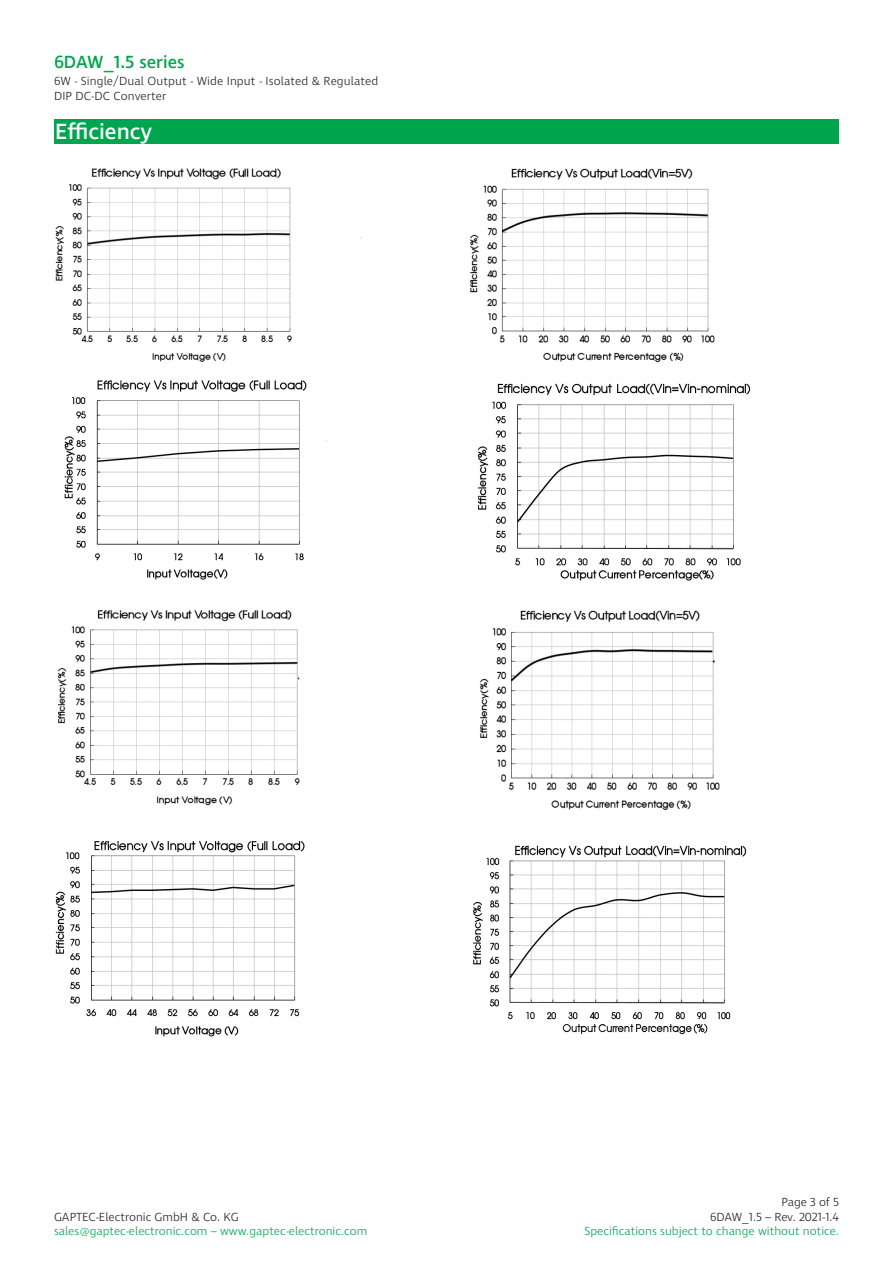
<style>
.page{position:relative;width:893px;height:1263px;background:#fff}
.page>*{position:absolute;margin:0;border:0;box-sizing:border-box;transform-origin:0 0}
.t1{font:500 22.5px "Ingra";color:#fff}
.t2{font:500 18px "Ingra";color:#00a54f}
.t3{font:300 12px/14.4px "Ingra";letter-spacing:.01em;color:#231f20;text-align:right}
.t4{font:300 12px "Ingra";color:#00a54f}
</style>
<div class="page">
<div style="left:54px;top:119px;width:785px;height:25px;background:#00a54f"></div>
<img style="left:55px;top:168px;width:696px;height:869px">
<h2 class="t2" style="left:54px;top:50px;width:132px">6DAW_1.5 series</h2>
<p class="t3" style="left:54px;top:75px;width:326px;text-align:left">6W - Single/Dual Output - Wide Input - Isolated &amp; Regulated<br>DIP DC-DC Converter</p>
<p class="t1" style="left:55px;top:117px;width:99px">Efficiency</p>
<p class="t3" style="left:54px;top:1210px;width:186px">GAPTEC-Electronic GmbH &amp; Co. KG</p>
<p class="t4" style="left:54px;top:1223px;width:315px">sales@gaptec-electronic.com – www.gaptec-electronic.com</p>
<p class="t3" style="left:710px;top:1195px;width:130px">Page 3 of 5<br>6DAW_1.5 – Rev. 2021-1.4</p>
<p class="t4" style="left:585px;top:1223px;width:256px">Specifications subject to change without notice.</p>
</div>
